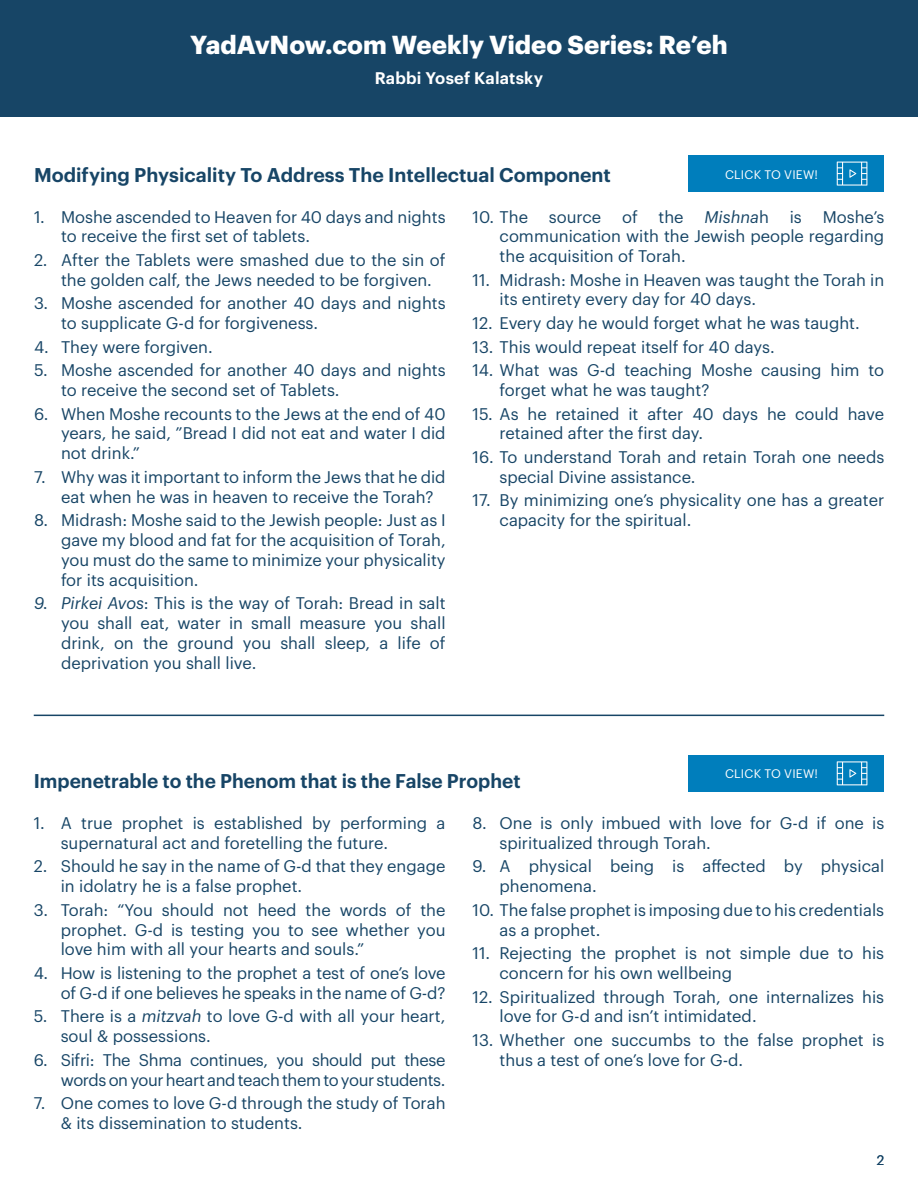
<style>
.page{position:relative;width:918px;height:1188px;background:#fff}
.page>*{position:absolute;margin:0;border:0;box-sizing:border-box;transform-origin:0 0}
.t1{font:700 25.5px "Graphik";letter-spacing:-.005em;color:#fff}
.t2{font:600 19.5px "Graphik";color:#174566}
.t3{font:16.5px/19.8px "Graphik";color:#174566}
.t4{font:16.5px/19.8px "Graphik";letter-spacing:-.02em;color:#174566;text-align:right}
.t5{font:600 16.5px "Graphik";letter-spacing:.01em;color:#fff}
.t6{font:italic 16.5px "Graphik";color:#174566}
.t7{font:13.5px "Graphik";color:#174566}
.t8{font:12.15px "Graphik";letter-spacing:.02em;color:#fff}
.s1{font-style:italic}
.s2{font-style:normal}
</style>
<div class="page">
<div style="left:689px;top:755px;width:195px;height:36px;background:#007ebc"></div>
<svg style="left:837px;top:761px;width:30px;height:24px"></svg>
<hr style="left:34px;top:715px;width:850px;height:1px;background:#174566">
<div style="left:689px;top:156px;width:195px;height:36px;background:#007ebc"></div>
<svg style="left:837px;top:162px;width:30px;height:24px"></svg>
<div style="left:0;top:0;width:918px;height:116px;background:#174566"></div>
<h1 class="t1" style="left:190px;top:25px;width:539px">YadAvNow.com Weekly Video Series: Re’eh</h1>
<p class="t5" style="left:375px;top:65px;width:170px">Rabbi Yosef Kalatsky</p>
<p class="t2" style="left:34px;top:160px;width:578px">Modifying Physicality To Address The Intellectual Component</p>
<p class="t8" style="left:725px;top:165px;width:95px">CLICK TO VIEW!</p>
<p class="t3" style="left:61px;top:205px;width:386px;text-indent:-27px">1. Moshe ascended to Heaven for 40 days and nights to receive the first set of tablets.</p>
<p class="t3" style="left:61px;top:249px;width:386px;text-indent:-27px">2. After the Tablets were smashed due to the sin of the golden calf, the Jews needed to be forgiven.</p>
<p class="t3" style="left:61px;top:292px;width:386px;text-indent:-27px">3. Moshe ascended for another 40 days and nights to supplicate G-d for forgiveness.</p>
<p class="t3" style="left:34px;top:335px;width:180px">4. They were forgiven.</p>
<p class="t3" style="left:61px;top:359px;width:386px;text-indent:-27px">5. Moshe ascended for another 40 days and nights to receive the second set of Tablets.</p>
<p class="t3" style="left:61px;top:402px;width:386px;text-align:justify;text-indent:-27px">6. When Moshe recounts to the Jews at the end of 40 years, he said, ”Bread I did not eat and water I did not drink.”</p>
<p class="t3" style="left:61px;top:466px;width:386px;text-indent:-27px">7. Why was it important to inform the Jews that he did eat when he was in heaven to receive the Torah?</p>
<p class="t3" style="left:61px;top:509px;width:386px;text-align:justify;text-indent:-27px">8. Midrash: Moshe said to the Jewish people: Just as I gave my blood and fat for the acquisition of Torah, you must do the same to minimize your physicality for its acquisition.</p>
<p class="t3" style="left:61px;top:592px;width:386px;text-align:justify;text-indent:-27px"><span class="s1">9. Pirkei Avos</span>: This is the way of Torah: Bread in salt you shall eat, water in small measure you shall drink, on the ground you shall sleep, a life of deprivation you shall live.</p>
<p class="t3" style="left:473px;top:205px;width:57px">10. The</p>
<p class="t3" style="left:549px;top:205px;width:54px">source</p>
<p class="t3" style="left:622px;top:205px;width:17px">of</p>
<p class="t3" style="left:659px;top:205px;width:27px">the</p>
<p class="t6" style="left:704px;top:204px;width:66px">Mishna<span class="s2">h</span></p>
<p class="t3" style="left:790px;top:205px;width:14px">is</p>
<p class="t3" style="left:500px;top:205px;width:386px;text-align:justify;text-indent:323px">Moshe’s communication with the Jewish people regarding the acquisition of Torah.</p>
<p class="t3" style="left:500px;top:268px;width:386px;text-indent:-27px">11. Midrash: Moshe in Heaven was taught the Torah in its entirety every day for 40 days.</p>
<p class="t3" style="left:473px;top:312px;width:389px">12. Every day he would forget what he was taught.</p>
<p class="t3" style="left:473px;top:335px;width:304px">13. This would repeat itself for 40 days.</p>
<p class="t3" style="left:500px;top:359px;width:386px;text-indent:-27px">14. What was G-d teaching Moshe causing him to forget what he was taught?</p>
<p class="t3" style="left:500px;top:402px;width:386px;text-indent:-27px">15. As he retained it after 40 days he could have retained after the first day.</p>
<p class="t3" style="left:500px;top:446px;width:386px;text-indent:-27px">16. To understand Torah and retain Torah one needs special Divine assistance.</p>
<p class="t3" style="left:500px;top:489px;width:386px;text-indent:-27px">17. By minimizing one’s physicality one has a greater capacity for the spiritual.</p>
<p class="t8" style="left:725px;top:765px;width:95px">CLICK TO VIEW!</p>
<p class="t2" style="left:34px;top:766px;width:488px">Impenetrable to the Phenom that is the False Prophet</p>
<p class="t3" style="left:61px;top:812px;width:386px;text-indent:-27px">1. A true prophet is established by performing a supernatural act and foretelling the future.</p>
<p class="t3" style="left:61px;top:855px;width:386px;text-indent:-27px">2. Should he say in the name of G-d that they engage in idolatry he is a false prophet.</p>
<p class="t3" style="left:61px;top:899px;width:386px;text-align:justify;text-indent:-27px">3. Torah: “You should not heed the words of the prophet. G-d is testing you to see whether you love him with all your hearts and souls.”</p>
<p class="t3" style="left:34px;top:962px;width:413px;text-align:right">4. How is listening to the prophet a test of one’s love of G-d if one believes he speaks in the name of G-d?</p>
<p class="t3" style="left:61px;top:1005px;width:386px;text-indent:-27px">5. There is a <span class="s1">mitzvah</span> to love G-d with all your heart, soul &amp; possessions.</p>
<p class="t4" style="left:34px;top:1049px;width:413px">6. Sifri: The Shma continues, you should put these words on your heart and teach them to your students.</p>
<p class="t3" style="left:61px;top:1092px;width:386px;text-indent:-27px">7. One comes to love G-d through the study of Torah &amp; its dissemination to students.</p>
<p class="t3" style="left:499px;top:812px;width:386px;text-indent:-27px">8. One is only imbued with love for G-d if one is spiritualized through Torah.</p>
<p class="t3" style="left:499px;top:855px;width:386px;text-indent:-27px">9. A physical being is affected by physical phenomena.</p>
<p class="t3" style="left:499px;top:899px;width:386px;text-indent:-27px">10. The false prophet is imposing due to his credentials as a prophet.</p>
<p class="t3" style="left:499px;top:942px;width:386px;text-indent:-27px">11. Rejecting the prophet is not simple due to his concern for his own wellbeing</p>
<p class="t3" style="left:499px;top:985px;width:386px;text-indent:-27px">12. Spiritualized through Torah, one internalizes his love for G-d and isn’t intimidated.</p>
<p class="t3" style="left:499px;top:1029px;width:386px;text-indent:-27px">13. Whether one succumbs to the false prophet is thus a test of one’s love for G-d.</p>
<p class="t7" style="left:877px;top:1150px;width:9px">2</p>
</div>
